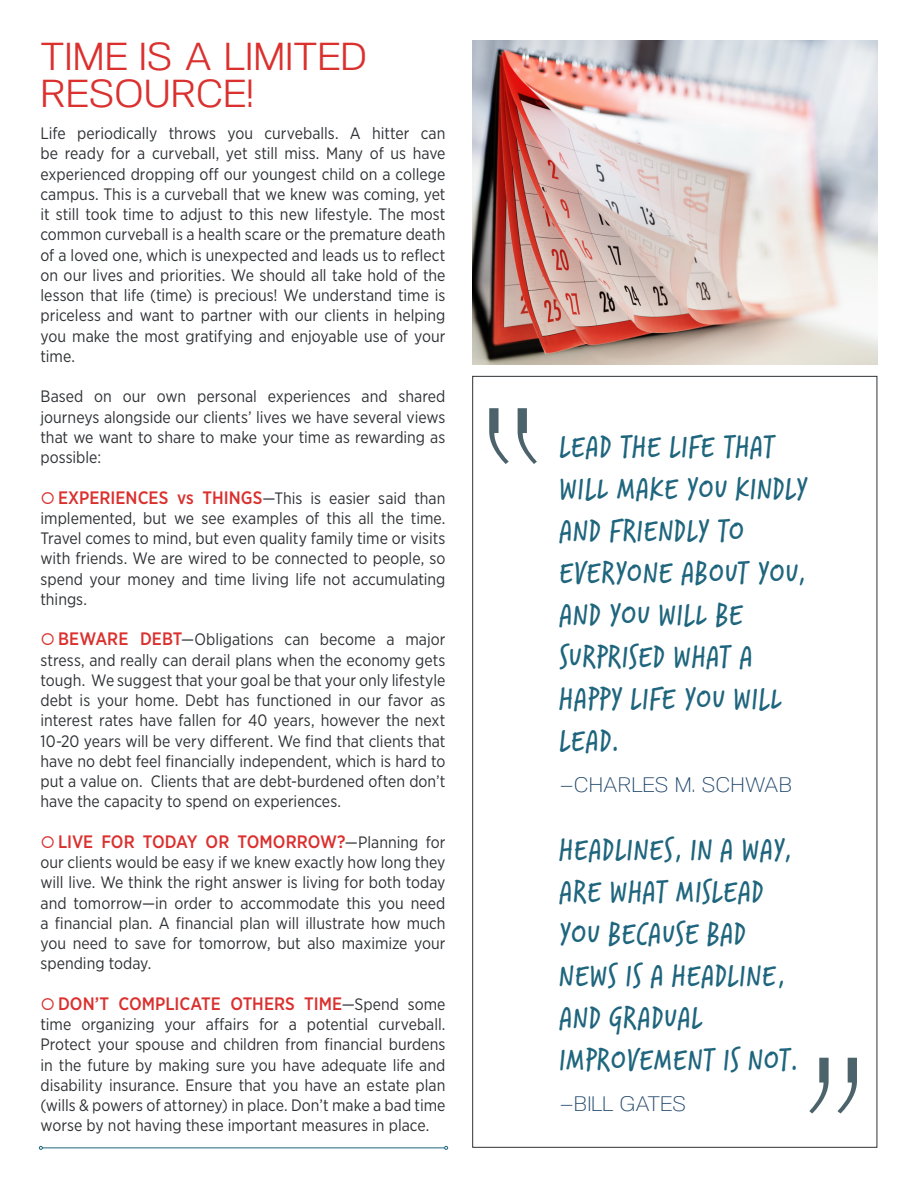
<style>
.page{position:relative;width:918px;height:1188px;background:#fff}
.page>*{position:absolute;margin:0;border:0;box-sizing:border-box;transform-origin:0 0}
.t1{font:39px "Neo Gram";letter-spacing:.005em;color:#da302e}
.t2{font:33px/42px "Saltbush";letter-spacing:.02em;color:#1e657d}
.t3{font:300 21px "Neo Gram";letter-spacing:-.005em;color:#21476b}
.t4{font:500 18px "Gotham Narrow";color:#da302e}
.t5{font:16.5px/20.2px "Gotham Narrow";color:#2f3235;text-align:justify}
.s1{color:#da302e}
.s2{font-weight:500;font-size:18px;color:#da302e}
.s3{font-weight:400;font-size:16.5px;color:#2f3235}
</style>
<div class="page">
<svg style="left:809px;top:1058px;width:48px;height:56px"></svg>
<svg style="left:489px;top:408px;width:48px;height:56px"></svg>
<hr style="left:42px;top:1147px;width:403px;height:1px;background:#1f667d">
<svg style="left:39px;top:1146px;width:4px;height:4px"></svg>
<svg style="left:444px;top:1146px;width:4px;height:4px"></svg>
<img style="left:472px;top:41px;width:405px;height:324px">
<p class="t1" style="left:40px;top:29px;width:328px">TIME IS A LIMITED</p>
<p class="t1" style="left:40px;top:66px;width:215px">RESOURCE!</p>
<p class="t5" style="left:40px;top:123px;width:407px">Life periodically throws you curveballs. A hitter can be ready for a curveball, yet still miss. Many of us have experienced dropping off our youngest child on a college campus. This is a curveball that we knew was coming, yet it still took time to adjust to this new lifestyle. The most common curveball is a health scare or the premature death of a loved one, which is unexpected and leads us to reflect on our lives and priorities. We should all take hold of the lesson that life (time) is precious! We understand time is priceless and want to partner with our clients in helping you make the most gratifying and enjoyable use of your time.</p>
<p class="t5" style="left:40px;top:386px;width:406px">Based on our own personal experiences and shared journeys alongside our clients’ lives we have several views that we want to share to make your time as rewarding as possible:</p>
<p class="t5" style="left:40px;top:487px;width:407px"><span class="s1">○</span> <span class="s2">EXPERIENCES vs THINGS</span>—This is easier said than implemented, but we see examples of this all the time.<br>Travel comes to mind, but even quality family time or visits with friends. We are wired to be connected to people, so spend your money and time living life not accumulating things.</p>
<p class="t5" style="left:40px;top:629px;width:407px"><span class="s1">○</span> <span class="s2">BEWARE DEBT</span>—Obligations can become a major stress, and really can derail plans when the economy gets tough. We suggest that your goal be that your only lifestyle debt is your home. Debt has functioned in our favor as interest rates have fallen for 40 years, however the next 10-20 years will be very different. We find that clients that have no debt feel financially independent, which is hard to put a value on. Clients that are debt-burdened often don’t have the capacity to spend on experiences.</p>
<p class="t4" style="left:40px;top:830px;width:407px">○ LIVE FOR TODAY OR TOMORROW?<span class="s3">—Planning for</span></p>
<p class="t5" style="left:40px;top:852px;width:407px">our clients would be easy if we knew exactly how long they will live. We think the right answer is living for both today and tomorrow—in order to accommodate this you need a financial plan. A financial plan will illustrate how much you need to save for tomorrow, but also maximize your spending today.</p>
<p class="t4" style="left:40px;top:992px;width:406px">○ DON’T COMPLICATE OTHERS TIME<span class="s3">—Spend some</span></p>
<p class="t5" style="left:40px;top:1014px;width:407px">time organizing your affairs for a potential curveball.<br>Protect your spouse and children from financial burdens in the future by making sure you have adequate life and disability insurance. Ensure that you have an estate plan (wills &amp; powers of attorney) in place. Don’t make a bad time worse by not having these important measures in place.</p>
<p class="t2" style="left:560px;top:424px;width:217px">LEAD THE LIFE THAT</p>
<p class="t2" style="left:560px;top:466px;width:250px">WILL MAKE YOU KINDLY</p>
<p class="t2" style="left:560px;top:508px;width:187px">AND FRIENDLY TO</p>
<p class="t2" style="left:560px;top:550px;width:248px">EVERYONE ABOUT YOU,<br>AND YOU WILL BE</p>
<p class="t2" style="left:560px;top:634px;width:195px">SURPRISED WHAT A</p>
<p class="t2" style="left:560px;top:676px;width:225px">HAPPY LIFE YOU WILL</p>
<p class="t2" style="left:560px;top:718px;width:61px">LEAD.</p>
<p class="t3" style="left:560px;top:770px;width:234px">—CHARLES M. SCHWAB</p>
<p class="t2" style="left:560px;top:826px;width:234px">HEADLINES, IN A WAY,<br>ARE WHAT MISLEAD<br>YOU BECAUSE BAD<br>NEWS IS A HEADLINE,<br>AND GRADUAL</p>
<p class="t2" style="left:560px;top:1036px;width:240px">IMPROVEMENT IS NOT.</p>
<p class="t3" style="left:560px;top:1089px;width:128px">—BILL GATES</p>
</div>
